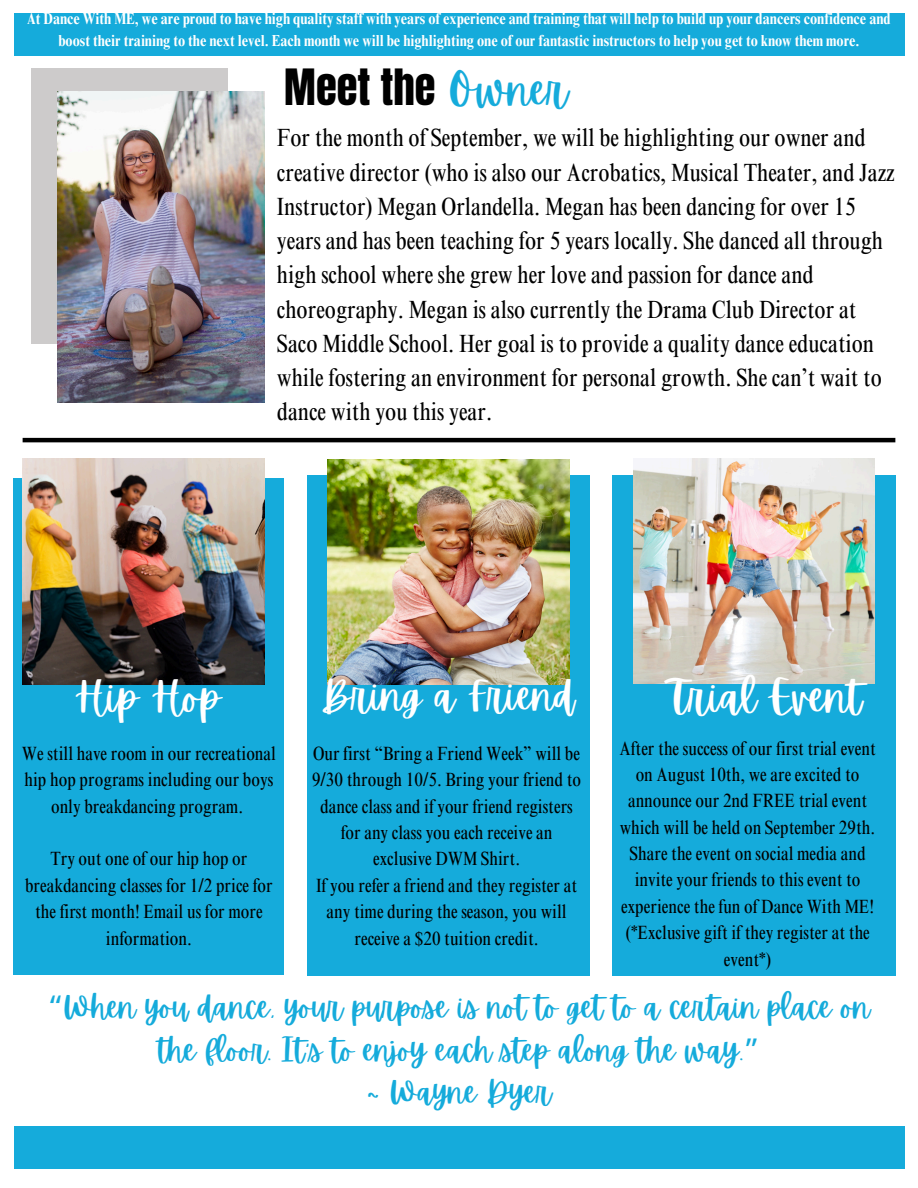
<style>
.page{position:relative;width:918px;height:1188px;background:#fff}
.page>*{position:absolute;margin:0;border:0;box-sizing:border-box;transform-origin:0 0}
.t1{font:42.6px "Apricots";color:#fff}
.t2{font:42.6px "Anton";color:#000}
.t3{font:40.5px "Apricots";color:#fff}
.t4{font:30.9px/42.5px "Apricots";color:#15abdb;text-align:center}
.t5{font:condensed 24.9px/34.2px "Times NRMT Pro";color:#000}
.t6{font:condensed 19.2px/26.4px "Times NRMT Pro";color:#000;text-align:center}
.t7{font:700 condensed 15.9px/21.3px "Times NRMT Pro";color:#fff;text-align:center}
.s1{font-family:"Apricots";color:#15abdb}
.s2{font-family:"Noto Sans Gurmukhi"}
</style>
<div class="page">
<div style="left:14px;top:14px;width:890px;height:42px;background:#15abdb"></div>
<div style="left:14px;top:1127px;width:890px;height:42px;background:#15abdb"></div>
<div style="left:32px;top:69px;width:196px;height:275px;background:#cdcbcb"></div>
<img style="left:58px;top:92px;width:207px;height:310px">
<hr style="left:23px;top:438px;width:872px;height:4px;background:#000">
<div style="left:612px;top:475px;width:283px;height:501px;background:#15abdb"></div>
<div style="left:307px;top:475px;width:283px;height:501px;background:#15abdb"></div>
<div style="left:14px;top:478px;width:270px;height:497px;background:#15abdb"></div>
<img style="left:23px;top:458px;width:241px;height:226px">
<img style="left:327px;top:459px;width:242px;height:225px">
<img style="left:633px;top:458px;width:241px;height:225px">
<h4 class="t7" style="left:27px;top:10px;width:865px">At Dance With ME, we are proud to have high quality staff with years of experience and training that will help to build up your dancers confidence and boost their training to the next level. Each month we will be highlighting one of our fantastic instructors to help you get to know them more.</h4>
<h3 class="t2" style="left:284px;top:57px;width:285px">Meet the <span class="s1">Owner</span></h3>
<h1 class="t5" style="left:277px;top:124px;width:619px">For the month of September, we will be highlighting our owner and creative director (who is also our Acrobatics, Musical Theater, and Jazz Instructor) Megan Orlandella. Megan has been dancing for over 15 years and has been teaching for 5 years locally. She danced all through high school where she grew her love and passion for dance and choreography. Megan is also currently the Drama Club Director at Saco Middle School. Her goal is to provide a quality dance education while fostering an environment for personal growth. She can’t wait to dance with you this year.</h1>
<p class="t1" style="left:75px;top:673px;width:147px">Hip Hop</p>
<h1 class="t3" style="left:321px;top:673px;width:256px">Bring a Friend</h1>
<h4 class="t1" style="left:669px;top:673px;width:195px">Trial Event</h4>
<p class="t6" style="left:22px;top:743px;width:256px">We still have room in our recreational hip hop programs including our boys only breakdancing program.</p>
<h1 class="t6" style="left:25px;top:848px;width:249px">Try out one of our hip hop or breakdancing classes for 1/2 price for the first month! Email us for more information.</h1>
<h4 class="t6" style="left:312px;top:743px;width:271px">Our first “Bring a Friend Week” will be 9/30 through 10/5. Bring your friend to dance class and if your friend registers for any class you each receive an exclusive DWM Shirt.<br>If you refer a friend and they register at any time during the season, you will receive a $20 tuition credit.</h4>
<h2 class="t6" style="left:619px;top:737px;width:258px">After the success of our first trial event on August 10th, we are excited to announce our 2nd FREE trial event which will be held on September 29th.<br>Share the event on social media and invite your friends to this event to experience the fun of Dance With ME! (*Exclusive gift if they register at the event*)</h2>
<h4 class="t4" style="left:48px;top:987px;width:824px"><span class="s2">“</span>When you dance, your purpose is not to get to a certain place on the floor. It’s to enjoy each step along the way.<span class="s2">”<br></span>~ Wayne Dyer</h4>
</div>
